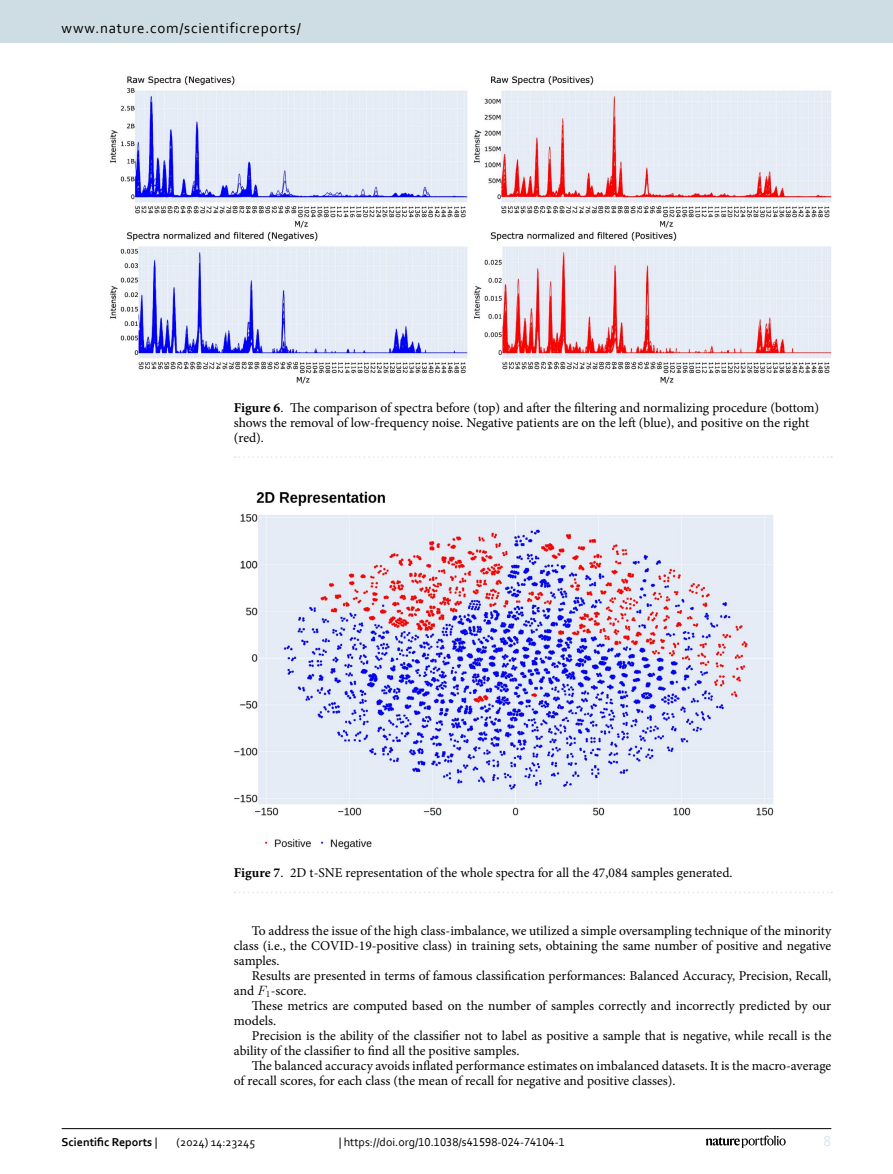
<style>
.page{position:relative;width:893px;height:1174px;background:#fff}
.page>*{position:absolute;margin:0;border:0;box-sizing:border-box;transform-origin:0 0}
.t1{font:15px "Corbel";letter-spacing:.05em;color:#000}
.t2{font:15px "Corbel";color:#d9e4eb}
.Body_Text_Indent{font:13.5px/15px "Minion Pro";color:#000}
.Figure_Caption{font:13.5px/15px "Minion Pro";letter-spacing:-.005em;color:#000}
.t3{font:12px "Corbel";color:#000}
.t4{font:700 12px "Corbel";color:#000}
.s1{font-weight:700}
.s2{font-family:"CMMI12"}
.s3{font-weight:400}
</style>
<div class="page">
<img style="left:234px;top:491px;width:539px;height:358px">
<svg style="left:235px;top:891px;width:597px;height:2px"></svg>
<img style="left:110px;top:76px;width:721px;height:308px">
<svg style="left:235px;top:456px;width:597px;height:2px"></svg>
<hr style="left:62px;top:1128px;width:769px;height:1px;background:#000">
<svg style="left:706px;top:1135px;width:80px;height:12px"></svg>
<div style="left:0;top:0;width:893px;height:43px;background:#cedde4"></div>
<p class="t1" style="left:62px;top:18px;width:241px">www.nature.com/scientificreports/</p>
<p class="Figure_Caption" style="left:234px;top:400px;width:587px"><span class="s1">Figure 6</span>. The comparison of spectra before (top) and after the filtering and normalizing procedure (bottom) shows the removal of low-frequency noise. Negative patients are on the left (blue), and positive on the right (red).</p>
<p class="Figure_Caption" style="left:234px;top:865px;width:500px"><span class="s1">Figure 7</span>. 2D t-SNE representation of the whole spectra for all the 47,084 samples generated.</p>
<p class="Body_Text_Indent" style="left:234px;top:923px;width:599px;text-align:justify;text-indent:18px">To address the issue of the high class-imbalance, we utilized a simple oversampling technique of the minority class (i.e., the COVID-19-positive class) in training sets, obtaining the same number of positive and negative samples.</p>
<p class="Body_Text_Indent" style="left:234px;top:968px;width:599px;text-indent:18px">Results are presented in terms of famous classification performances: Balanced Accuracy, Precision, Recall, and <span class="s2">F</span><sub>1</sub>-score.</p>
<p class="Body_Text_Indent" style="left:234px;top:998px;width:599px;text-indent:18px">These metrics are computed based on the number of samples correctly and incorrectly predicted by our models.</p>
<p class="Body_Text_Indent" style="left:234px;top:1028px;width:599px;text-indent:18px">Precision is the ability of the classifier not to label as positive a sample that is negative, while recall is the ability of the classifier to find all the positive samples.</p>
<p class="Body_Text_Indent" style="left:234px;top:1058px;width:599px;text-indent:18px">The balanced accuracy avoids inflated performance estimates on imbalanced datasets. It is the macro-average of recall scores, for each class (the mean of recall for negative and positive classes).</p>
<p class="t4" style="left:62px;top:1134px;width:97px">Scientific Reports <span class="s3">|</span></p>
<p class="t3" style="left:177px;top:1134px;width:80px">(2024) 14:23245</p>
<p class="t3" style="left:339px;top:1134px;width:228px">| https://doi.org/10.1038/s41598-024-74104-1</p>
<p class="t2" style="left:824px;top:1132px;width:9px">8</p>
</div>
